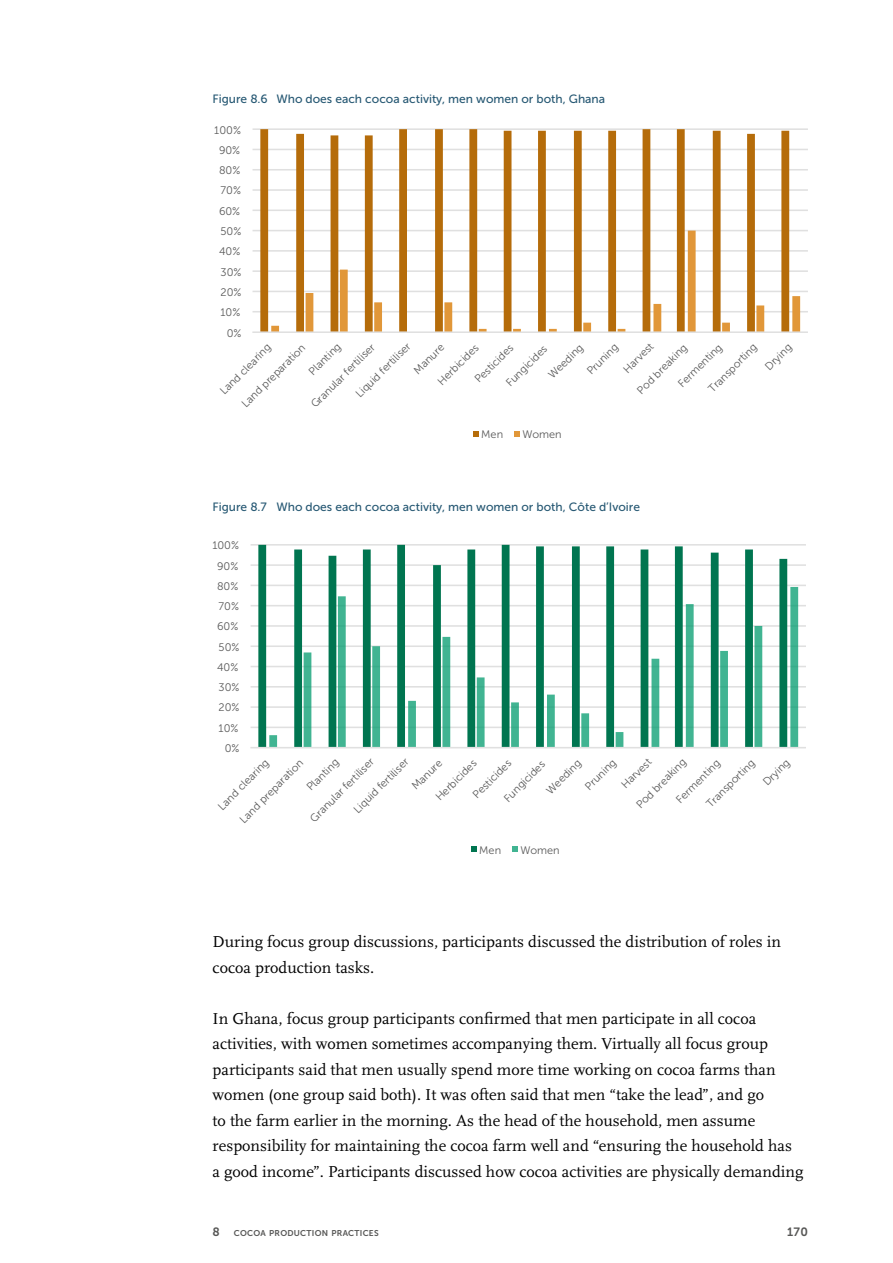
<style>
.page{position:relative;width:893px;height:1263px;background:#fff}
.page>*{position:absolute;margin:0;border:0;box-sizing:border-box;transform-origin:0 0}
.t1{font:16.5px/25.5px "Scala LF";color:#000}
.t2{font:12px "Museo Sans 500";color:#265873}
.t3{font:12px "Museo Sans 700";color:#575756}
.t4{font:10.95px "Museo Sans 300";color:#595959}
.t5{font:8.4px "Museo Sans 700";letter-spacing:.03em;color:#575756}
.s1{font-size:12px}
</style>
<div class="page">
<svg style="left:252px;top:128px;width:556px;height:309px"></svg>
<svg style="left:250px;top:544px;width:556px;height:308px"></svg>
<p class="t2" style="left:213px;top:92px;width:394px">Figure 8.6 Who does each cocoa activity, men women or both, Ghana</p>
<p class="t4" style="left:214px;top:124px;width:28px">100%</p>
<p class="t4" style="left:219px;top:144px;width:23px">90%</p>
<p class="t4" style="left:219px;top:164px;width:23px">80%</p>
<p class="t4" style="left:221px;top:185px;width:22px">70%</p>
<p class="t4" style="left:219px;top:205px;width:23px">60%</p>
<p class="t4" style="left:221px;top:225px;width:22px">50%</p>
<p class="t4" style="left:219px;top:246px;width:23px">40%</p>
<p class="t4" style="left:221px;top:266px;width:22px">30%</p>
<p class="t4" style="left:221px;top:286px;width:22px">20%</p>
<p class="t4" style="left:221px;top:307px;width:21px">10%</p>
<p class="t4" style="left:227px;top:327px;width:16px">0%</p>
<p class="t4" style="left:503px;top:380px;width:55px;rotate:-45deg">Fungicides</p>
<p class="t4" style="left:546px;top:372px;width:45px;rotate:-45deg">Weeding</p>
<p class="t4" style="left:585px;top:368px;width:40px;rotate:-45deg">Pruning</p>
<p class="t4" style="left:621px;top:367px;width:39px;rotate:-45deg">Harvest</p>
<p class="t4" style="left:353px;top:391px;width:74px;rotate:-45deg">Liquid fertiliser</p>
<p class="t4" style="left:411px;top:368px;width:39px;rotate:-45deg">Manure</p>
<p class="t4" style="left:239px;top:401px;width:86px;rotate:-45deg">Land preparation</p>
<p class="t4" style="left:306px;top:369px;width:42px;rotate:-45deg">Planting</p>
<p class="t4" style="left:309px;top:401px;width:87px;rotate:-45deg">Granular fertiliser</p>
<p class="t4" style="left:706px;top:386px;width:65px;rotate:-45deg">Transporting</p>
<p class="t4" style="left:763px;top:364px;width:34px;rotate:-45deg">Drying</p>
<p class="t4" style="left:218px;top:388px;width:68px;rotate:-45deg">Land clearing</p>
<p class="t4" style="left:676px;top:381px;width:59px;rotate:-45deg">Fermenting</p>
<p class="t4" style="left:435px;top:379px;width:54px;rotate:-45deg">Herbicides</p>
<p class="t4" style="left:472px;top:377px;width:51px;rotate:-45deg">Pesticides</p>
<p class="t4" style="left:635px;top:388px;width:67px;rotate:-45deg">Pod breaking</p>
<p class="t4" style="left:481px;top:428px;width:23px">Men</p>
<p class="t4" style="left:522px;top:428px;width:41px">Women</p>
<p class="t2" style="left:213px;top:500px;width:429px">Figure 8.7 Who does each cocoa activity, men women or both, Côte d’Ivoire</p>
<p class="t4" style="left:212px;top:539px;width:28px">100%</p>
<p class="t4" style="left:217px;top:560px;width:23px">90%</p>
<p class="t4" style="left:217px;top:580px;width:23px">80%</p>
<p class="t4" style="left:219px;top:600px;width:22px">70%</p>
<p class="t4" style="left:217px;top:621px;width:23px">60%</p>
<p class="t4" style="left:219px;top:641px;width:22px">50%</p>
<p class="t4" style="left:217px;top:661px;width:23px">40%</p>
<p class="t4" style="left:219px;top:681px;width:22px">30%</p>
<p class="t4" style="left:219px;top:702px;width:22px">20%</p>
<p class="t4" style="left:219px;top:722px;width:21px">10%</p>
<p class="t4" style="left:225px;top:742px;width:16px">0%</p>
<p class="t4" style="left:501px;top:796px;width:55px;rotate:-45deg">Fungicides</p>
<p class="t4" style="left:544px;top:788px;width:45px;rotate:-45deg">Weeding</p>
<p class="t4" style="left:583px;top:784px;width:40px;rotate:-45deg">Pruning</p>
<p class="t4" style="left:619px;top:782px;width:39px;rotate:-45deg">Harvest</p>
<p class="t4" style="left:308px;top:816px;width:87px;rotate:-45deg">Granular fertiliser</p>
<p class="t4" style="left:351px;top:807px;width:74px;rotate:-45deg">Liquid fertiliser</p>
<p class="t4" style="left:409px;top:784px;width:39px;rotate:-45deg">Manure</p>
<p class="t4" style="left:634px;top:802px;width:67px;rotate:-45deg">Pod breaking</p>
<p class="t4" style="left:237px;top:817px;width:86px;rotate:-45deg">Land preparation</p>
<p class="t4" style="left:304px;top:784px;width:42px;rotate:-45deg">Planting</p>
<p class="t4" style="left:704px;top:801px;width:65px;rotate:-45deg">Transporting</p>
<p class="t4" style="left:761px;top:780px;width:34px;rotate:-45deg">Drying</p>
<p class="t4" style="left:216px;top:804px;width:68px;rotate:-45deg">Land clearing</p>
<p class="t4" style="left:674px;top:797px;width:59px;rotate:-45deg">Fermenting</p>
<p class="t4" style="left:433px;top:794px;width:54px;rotate:-45deg">Herbicides</p>
<p class="t4" style="left:470px;top:792px;width:51px;rotate:-45deg">Pesticides</p>
<p class="t4" style="left:479px;top:844px;width:23px">Men</p>
<p class="t4" style="left:520px;top:844px;width:41px">Women</p>
<p class="t1" style="left:213px;top:929px;width:570px">During focus group discussions, participants discussed the distribution of roles in cocoa production tasks.</p>
<p class="t1" style="left:213px;top:1006px;width:592px">In Ghana, focus group participants confirmed that men participate in all cocoa activities, with women sometimes accompanying them. Virtually all focus group participants said that men usually spend more time working on cocoa farms than women (one group said both). It was often said that men “take the lead”, and go<br>to the farm earlier in the morning. As the head of the household, men assume responsibility for maintaining the cocoa farm well and “ensuring the household has a good income”. Participants discussed how cocoa activities are physically demanding</p>
<p class="t5" style="left:213px;top:1228px;width:168px"><span class="s1">8</span> COCOA PRODUCTION PRACTICES</p>
<p class="t3" style="left:787px;top:1225px;width:22px">170</p>
</div>
